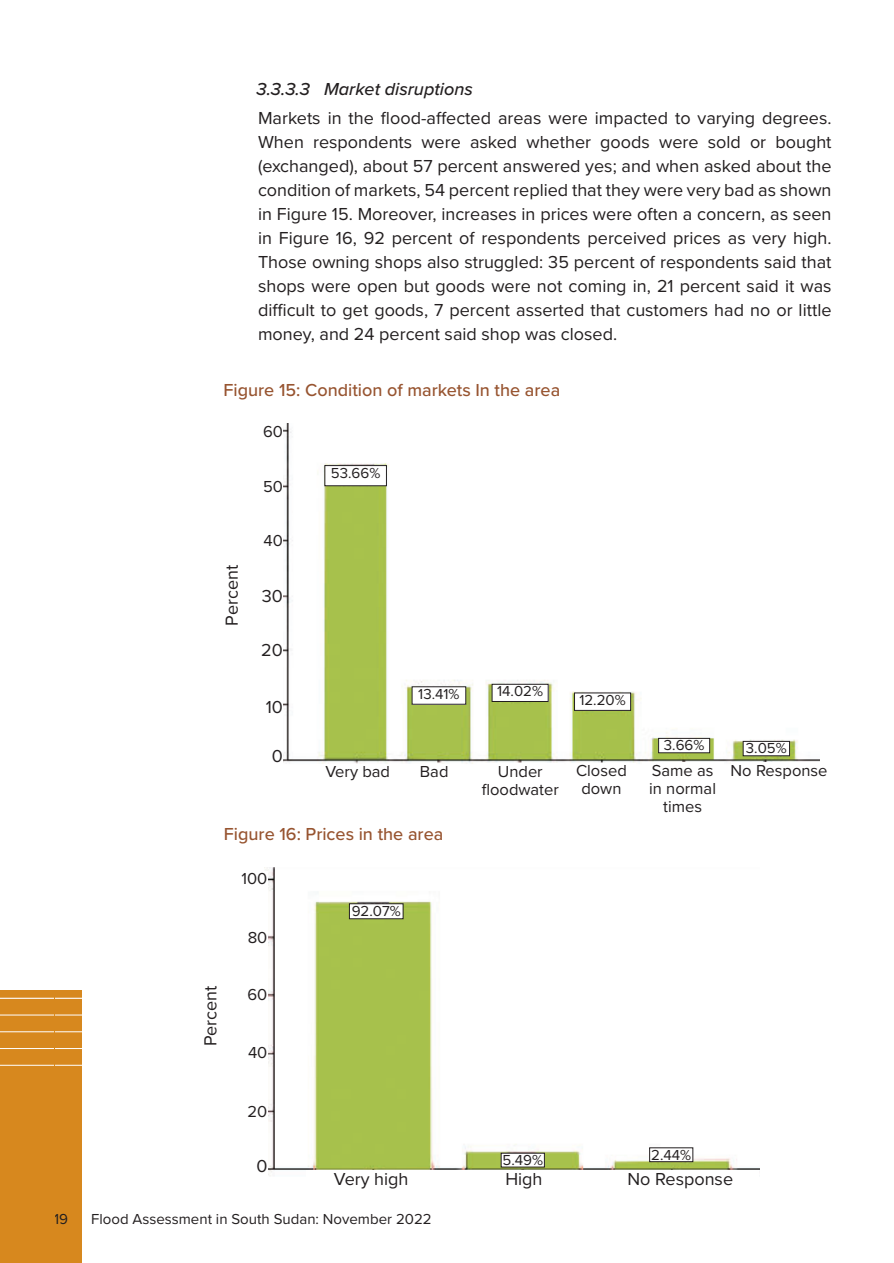
<style>
.page{position:relative;width:894px;height:1263px;background:#fff}
.page>*{position:absolute;margin:0;border:0;box-sizing:border-box;transform-origin:0 0}
.t1{font:18px/24px "Proxima Nova";color:#231f20;text-align:justify}
.t2{font:500 18px "Proxima Nova";color:#975430}
.t3{font:italic 500 18px "Proxima Nova";color:#231f20}
.t4{font:16.5px/18px "Proxima Nova";color:#231f20;text-align:center}
.t5{font:15px "Proxima Nova";color:#231f20}
</style>
<div class="page">
<div style="left:0;top:990px;width:81px;height:273px;background:#d7881e"></div>
<hr style="left:0;top:1065px;width:184px;height:1px;background:#fff">
<hr style="left:0;top:997px;width:184px;height:1px;background:#fff">
<hr style="left:0;top:1014px;width:184px;height:1px;background:#fff">
<hr style="left:0;top:1031px;width:184px;height:1px;background:#fff">
<hr style="left:0;top:1048px;width:184px;height:1px;background:#fff">
<img style="left:283px;top:424px;width:536px;height:340px">
<div style="left:310px;top:763px;width:153px;height:25px;background:#fff"></div>
<div style="left:477px;top:763px;width:86px;height:60px;background:#fff"></div>
<div style="left:566px;top:763px;width:70px;height:46px;background:#fff"></div>
<div style="left:641px;top:763px;width:81px;height:56px;background:#fff"></div>
<div style="left:730px;top:763px;width:115px;height:43px;background:#fff"></div>
<div style="left:325px;top:465px;width:61px;height:21px;background:#fff"></div>
<div style="left:324px;top:465px;width:62px;height:21px;border:1px solid #231f20"></div>
<div style="left:412px;top:687px;width:53px;height:17px;background:#fff"></div>
<div style="left:492px;top:684px;width:56px;height:17px;background:#fff"></div>
<div style="left:491px;top:684px;width:57px;height:17px;border:1px solid #231f20"></div>
<div style="left:574px;top:693px;width:56px;height:17px;background:#fff"></div>
<div style="left:658px;top:738px;width:51px;height:14px;background:#fff"></div>
<div style="left:658px;top:738px;width:51px;height:15px;border:1px solid #231f20"></div>
<div style="left:742px;top:741px;width:47px;height:14px;background:#fff"></div>
<div style="left:742px;top:741px;width:47px;height:15px;border:1px solid #231f20"></div>
<img style="left:264px;top:867px;width:495px;height:309px">
<div style="left:238px;top:871px;width:29px;height:315px;background:#fff"></div>
<div style="left:306px;top:1170px;width:452px;height:24px;background:#fff"></div>
<div style="left:349px;top:903px;width:54px;height:15px;background:#fff"></div>
<div style="left:349px;top:903px;width:54px;height:16px;border:1px solid #231f20"></div>
<div style="left:501px;top:1153px;width:43px;height:14px;background:#fff"></div>
<div style="left:649px;top:1147px;width:43px;height:14px;background:#fff"></div>
<p class="t3" style="left:256px;top:76px;width:218px">3.3.3.3 Market disruptions</p>
<p class="t1" style="left:258px;top:105px;width:575px">Markets in the flood-affected areas were impacted to varying degrees.<br>When respondents were asked whether goods were sold or bought (exchanged), about 57 percent answered yes; and when asked about the condition of markets, 54 percent replied that they were very bad as shown in Figure 15. Moreover, increases in prices were often a concern, as seen in Figure 16, 92 percent of respondents perceived prices as very high.<br>Those owning shops also struggled: 35 percent of respondents said that shops were open but goods were not coming in, 21 percent said it was difficult to get goods, 7 percent asserted that customers had no or little money, and 24 percent said shop was closed.</p>
<p class="t2" style="left:223px;top:376px;width:338px">Figure 15: Condition of markets In the area</p>
<p class="t1" style="left:219px;top:625px;width:62px;rotate:-90deg">Percent</p>
<p class="t4" style="left:263px;top:421px;width:21px">60</p>
<p class="t4" style="left:263px;top:477px;width:21px">50</p>
<p class="t4" style="left:263px;top:531px;width:21px">40</p>
<p class="t1" style="left:262px;top:583px;width:23px">30</p>
<p class="t1" style="left:261px;top:637px;width:23px">20</p>
<p class="t1" style="left:266px;top:694px;width:19px">10</p>
<p class="t1" style="left:272px;top:743px;width:13px">0</p>
<p class="t5" style="left:331px;top:461px;width:51px">53.66%</p>
<p class="t5" style="left:418px;top:682px;width:43px">13.41%</p>
<p class="t5" style="left:497px;top:680px;width:47px">14.02%</p>
<p class="t5" style="left:579px;top:689px;width:48px">12.20%</p>
<p class="t5" style="left:663px;top:734px;width:42px">3.66%</p>
<p class="t5" style="left:745px;top:737px;width:42px">3.05%</p>
<p class="t4" style="left:325px;top:761px;width:66px">Very bad</p>
<p class="t4" style="left:420px;top:761px;width:30px">Bad</p>
<p class="t4" style="left:481px;top:761px;width:79px">Under floodwater</p>
<p class="t4" style="left:576px;top:760px;width:52px">Closed down</p>
<p class="t4" style="left:649px;top:760px;width:68px">Same as in normal times</p>
<p class="t4" style="left:730px;top:760px;width:98px">No Response</p>
<p class="t2" style="left:224px;top:821px;width:221px">Figure 16: Prices in the area</p>
<p class="t1" style="left:198px;top:1046px;width:62px;rotate:-90deg">Percent</p>
<p class="t4" style="left:241px;top:869px;width:27px">100</p>
<p class="t4" style="left:247px;top:927px;width:21px">80</p>
<p class="t4" style="left:247px;top:984px;width:21px">60</p>
<p class="t4" style="left:248px;top:1043px;width:21px">40</p>
<p class="t4" style="left:247px;top:1101px;width:21px">20</p>
<p class="t1" style="left:256px;top:1153px;width:13px">0</p>
<p class="t5" style="left:351px;top:899px;width:51px">92.07%</p>
<p class="t5" style="left:502px;top:1149px;width:42px">5.49%</p>
<p class="t5" style="left:651px;top:1143px;width:41px">2.44%</p>
<p class="t1" style="left:334px;top:1165px;width:76px">Very high</p>
<p class="t1" style="left:505px;top:1165px;width:39px">High</p>
<p class="t1" style="left:627px;top:1165px;width:107px">No Response</p>
<p class="t5" style="left:54px;top:1207px;width:15px">19</p>
<p class="t5" style="left:91px;top:1207px;width:342px">Flood Assessment in South Sudan: November 2022</p>
</div>
